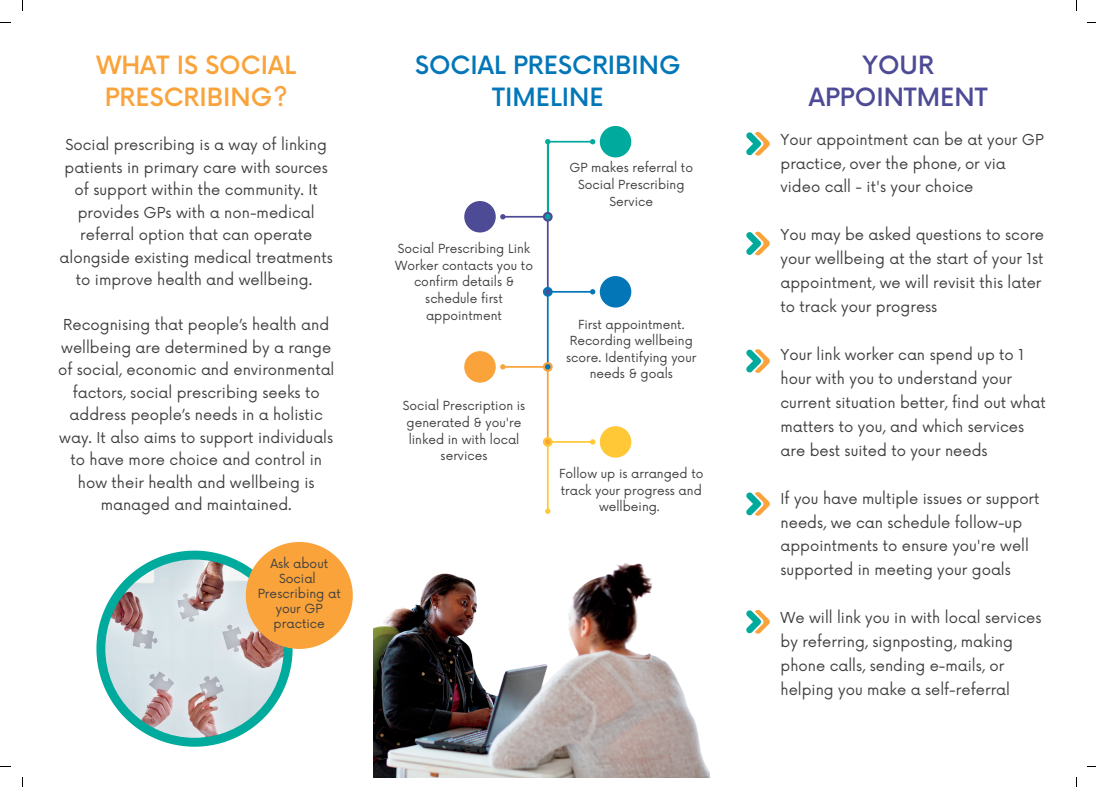
<style>
.page{position:relative;width:1096px;height:787px;background:#fff}
.page>*{position:absolute;margin:0;border:0;box-sizing:border-box;transform-origin:0 0}
.t1{font:500 24.5px/31.9px "Now";color:#0376b8;text-align:center}
.t2{font:500 24.5px/31.9px "Now";color:#f9a33a;text-align:center}
.t3{font:500 24.5px/31.9px "Now";color:#4e4b96;text-align:center}
.t4{font:14.75px/23.9px "Now";color:#3f3f3f}
.t5{font:12.25px/16.6px "Now";color:#3f3f3f;text-align:center}
</style>
<div class="page">
<svg style="left:96px;top:551px;width:196px;height:196px"></svg>
<img style="left:105px;top:559px;width:179px;height:179px;border-radius:50%">
<img style="left:374px;top:562px;width:335px;height:216px">
<div style="left:599px;top:426px;width:32px;height:32px;background:#fec837;border-radius:50%"></div>
<div style="left:464px;top:351px;width:31px;height:32px;background:#f9a33a;border-radius:50%"></div>
<div style="left:599px;top:276px;width:32px;height:32px;background:#0376b8;border-radius:50%"></div>
<div style="left:464px;top:201px;width:31px;height:31px;background:#4e4b96;border-radius:50%"></div>
<div style="left:599px;top:126px;width:32px;height:31px;background:#00aa9c;border-radius:50%"></div>
<svg style="left:500px;top:139px;width:95px;height:375px"></svg>
<svg style="left:746px;top:132px;width:23px;height:24px"></svg>
<svg style="left:746px;top:231px;width:23px;height:25px"></svg>
<svg style="left:746px;top:349px;width:23px;height:24px"></svg>
<svg style="left:746px;top:492px;width:23px;height:24px"></svg>
<svg style="left:746px;top:610px;width:23px;height:24px"></svg>
<svg style="left:246px;top:542px;width:107px;height:107px;background:#f5b05d"></svg>
<p class="t2" style="left:96px;top:51px;width:201px">WHAT IS SOCIAL<br>PRESCRIBING?</p>
<p class="t4" style="left:60px;top:134px;width:275px;line-height:22.5px;text-align:center">Social prescribing is a way of linking patients in primary care with sources of support within the community. It provides GPs with a non-medical referral option that can operate alongside existing medical treatments to improve health and wellbeing.</p>
<p class="t4" style="left:58px;top:314px;width:278px;line-height:22.5px;text-align:center">Recognising that people’s health and wellbeing are determined by a range of social, economic and environmental factors, social prescribing seeks to address people’s needs in a holistic way. It also aims to support individuals to have more choice and control in how their health and wellbeing is managed and maintained.</p>
<p class="t5" style="left:270px;top:556px;width:59px">Ask about</p>
<p class="t5" style="left:279px;top:571px;width:38px">Social</p>
<p class="t5" style="left:258px;top:586px;width:85px">Prescribing at</p>
<p class="t5" style="left:276px;top:601px;width:49px">your GP</p>
<p class="t5" style="left:273px;top:616px;width:53px">practice</p>
<p class="t1" style="left:415px;top:51px;width:267px">SOCIAL PRESCRIBING<br>TIMELINE</p>
<p class="t5" style="left:395px;top:241px;width:139px">Social Prescribing Link<br>Worker contacts you to confirm details &amp; schedule first appointment</p>
<p class="t5" style="left:402px;top:398px;width:124px">Social Prescription is generated &amp; you're linked in with local services</p>
<p class="t5" style="left:569px;top:160px;width:125px">GP makes referral to<br>Social Prescribing<br>Service</p>
<p class="t5" style="left:566px;top:316px;width:132px">First appointment.<br>Recording wellbeing score. Identifying your needs &amp; goals</p>
<p class="t5" style="left:559px;top:466px;width:146px">Follow up is arranged to track your progress and wellbeing.</p>
<p class="t3" style="left:808px;top:51px;width:180px">YOUR<br>APPOINTMENT</p>
<p class="t4" style="left:780px;top:128px;width:265px">Your appointment can be at your GP practice, over the phone, or via video call - it's your choice</p>
<p class="t4" style="left:780px;top:224px;width:265px">You may be asked questions to score your wellbeing at the start of your 1st appointment, we will revisit this later to track your progress</p>
<p class="t4" style="left:780px;top:343px;width:267px">Your link worker can spend up to 1 hour with you to understand your current situation better, find out what matters to you, and which services are best suited to your needs</p>
<p class="t4" style="left:780px;top:487px;width:260px">If you have multiple issues or support needs, we can schedule follow-up appointments to ensure you're well supported in meeting your goals</p>
<p class="t4" style="left:780px;top:607px;width:262px">We will link you in with local services by referring, signposting, making phone calls, sending e-mails, or helping you make a self-referral</p>
</div>
